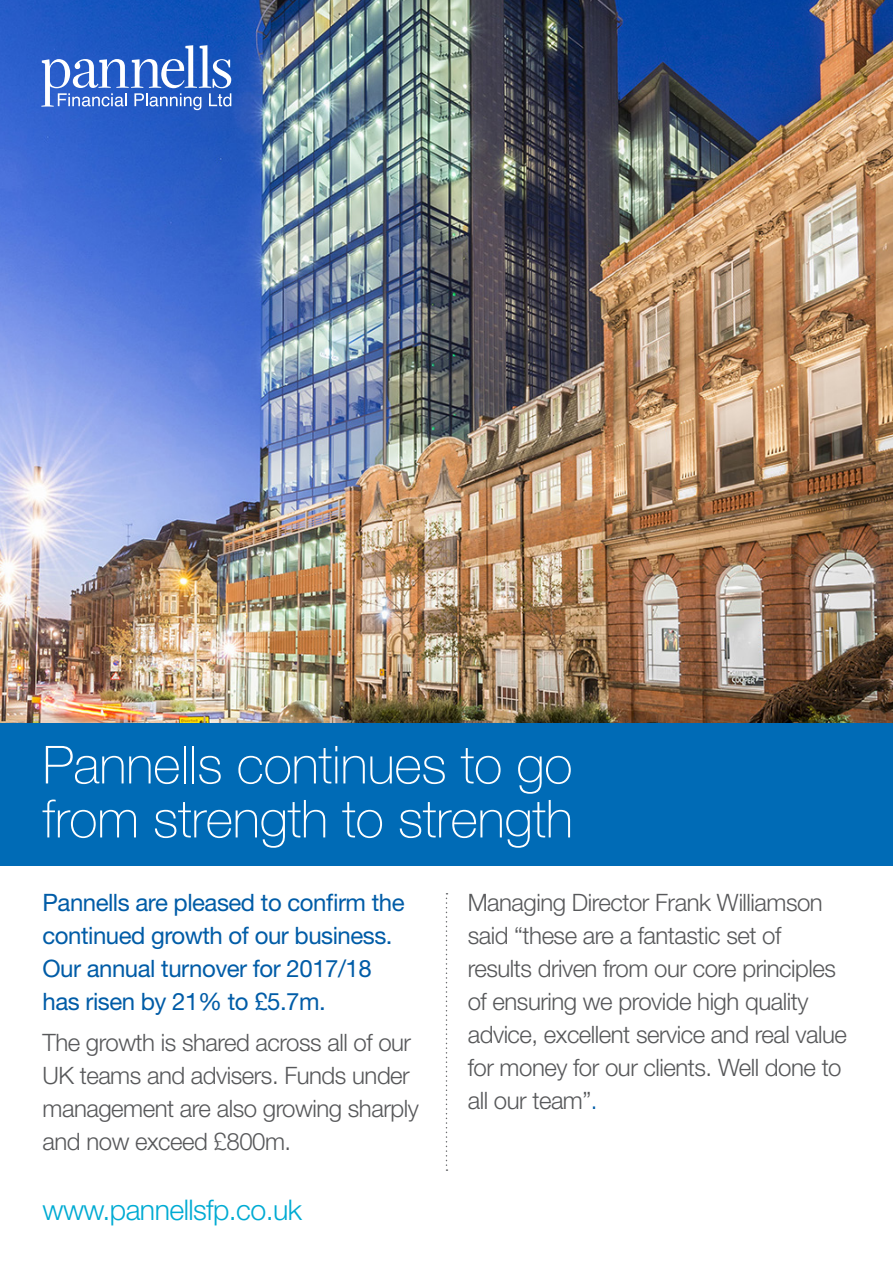
<style>
.page{position:relative;width:893px;height:1263px;background:#fff}
.page>*{position:absolute;margin:0;border:0;box-sizing:border-box;transform-origin:0 0}
.PKF_HEADER{font:100 52.5px/54px "Helvetica Neue LT Std";letter-spacing:-.005em;color:#fff}
.sub_head{font:300 28.5px "Helvetica Neue LT Std";letter-spacing:-.02em;color:#00abd3}
.sub_head-2{font:300 24px/33px "Helvetica Neue LT Std";letter-spacing:-.02em;color:#57585a}
.sub_head-3{font:24px/33px "Helvetica Neue LT Std";letter-spacing:-.02em;color:#005ca7}
.s1{color:#005ca7}
</style>
<div class="page">
<img style="left:0;top:0;width:893px;height:724px">
<svg style="left:41px;top:45px;width:190px;height:65px"></svg>
<div style="left:0;top:724px;width:893px;height:142px;background:#006bb6"></div>
<svg style="left:446px;top:893px;width:1px;height:278px"></svg>
<p class="PKF_HEADER" style="left:43px;top:738px;width:532px">Pannells continues to go from strength to strength</p>
<p class="sub_head-3" style="left:43px;top:885px;width:364px">Pannells are pleased to confirm the continued growth of our business.<br>Our annual turnover for 2017/18 has risen by 21% to £5.7m.</p>
<p class="sub_head-2" style="left:43px;top:1026px;width:378px">The growth is shared across all of our<br>UK teams and advisers. Funds under management are also growing sharply and now exceed £800m.</p>
<p class="sub_head" style="left:43px;top:1193px;width:261px">www.pannellsfp.co.uk</p>
<p class="sub_head-2" style="left:468px;top:885px;width:381px">Managing Director Frank Williamson said “these are a fantastic set of results driven from our core principles of ensuring we provide high quality advice, excellent service and real value for money for our clients. Well done to all our team”<span class="s1">.</span></p>
</div>
